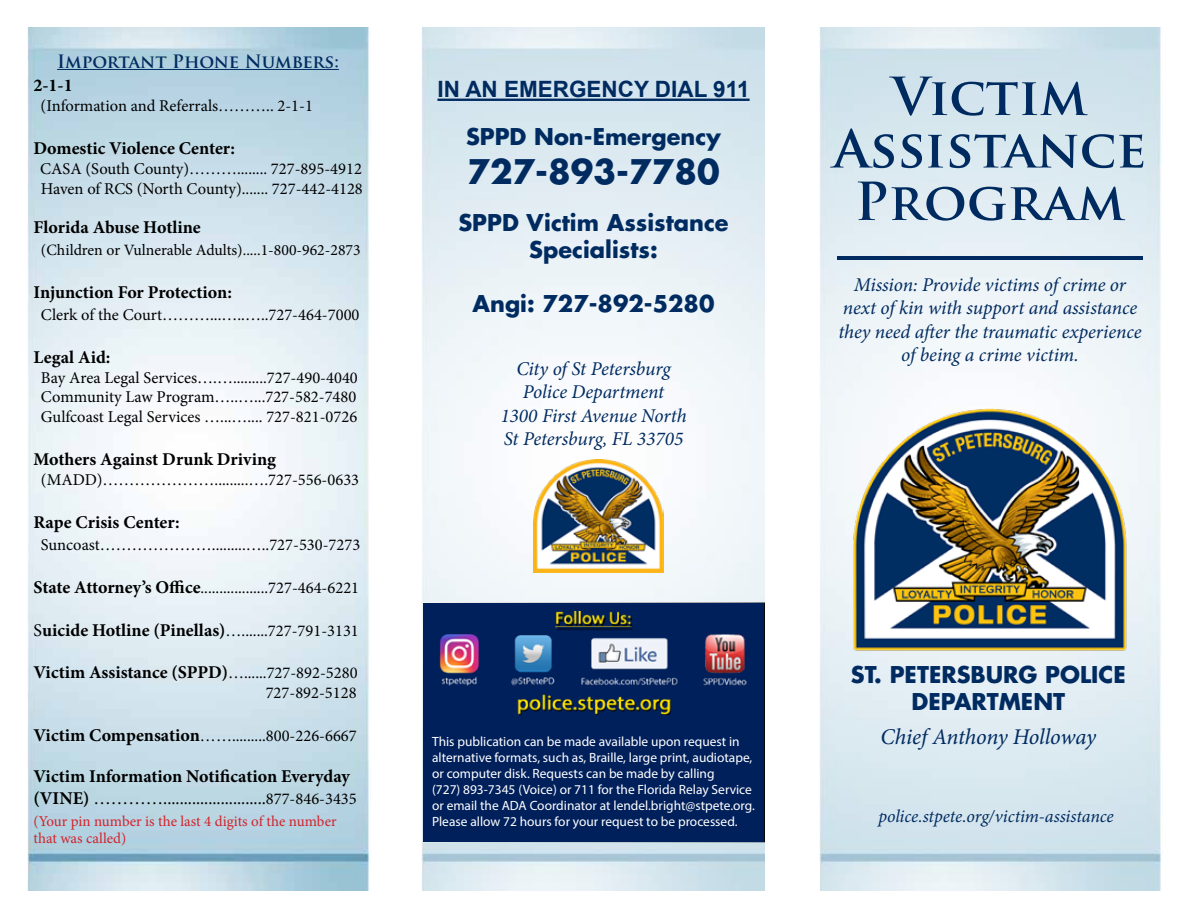
<style>
.page{position:relative;width:1188px;height:918px;background:#fff}
.page>*{position:absolute;margin:0;border:0;box-sizing:border-box;transform-origin:0 0}
.t1{font:700 51px/52.5px "Trajan Pro";color:#002b60;text-align:center}
.t2{font:700 33px "Futura Std";color:#002b60}
.t3{font:700 22.5px "Futura Std";color:#002b60}
.t4{font:italic 22.5px "Minion Pro";letter-spacing:-.01em;color:#002b60}
.t5{font:700 22.5px "Arial";color:#002b60}
.t6{font:italic 19.5px/23.4px "Minion Pro";letter-spacing:-.005em;color:#002b60;text-align:center}
.t7{font:700 18px/21.6px "Minion Pro";color:#000}
.t8{font:italic 18px "Minion Pro";letter-spacing:-.005em;color:#002b60}
.t9{font:700 18px "Trajan Pro";letter-spacing:-.005em;color:#002b60}
.t10{font:16.5px "Minion Pro";color:#000}
.t11{font:15.75px "Minion Pro";color:#000}
.t12{font:15px/16.5px "Minion Pro";color:#d2232a}
.ADA_stuff{font:13.35px/16px "Myriad Pro";color:#fff}
.s1{font-weight:700;font-size:18px}
.s2{font-weight:400}
.s3{font-weight:400;font-size:16.5px}
</style>
<div class="page">
<img style="left:422px;top:27px;width:343px;height:864px">
<img style="left:27px;top:27px;width:344px;height:864px">
<img style="left:847px;top:406px;width:282px;height:248px">
<hr style="left:837px;top:256px;width:306px;height:4px;background:#002b60">
<hr style="left:437px;top:99px;width:313px;height:2px;background:#002b60">
<hr style="left:57px;top:69px;width:282px;height:1px;background:#002b60">
<img style="left:533px;top:459px;width:130px;height:113px">
<div style="left:423px;top:603px;width:342px;height:239px;background:#00205c"></div>
<img style="left:439px;top:611px;width:308px;height:104px">
<p class="t9" style="left:57px;top:50px;width:283px">Important Phone Numbers:</p>
<p class="t7" style="left:33px;top:74px;width:41px">2-1-1</p>
<p class="t10" style="left:41px;top:95px;width:274px">(Information and Referrals……….. 2-1-1</p>
<p class="t7" style="left:33px;top:137px;width:203px">Domestic Violence Center:</p>
<p class="t10" style="left:40px;top:158px;width:323px">CASA (South County)………........ 727-895-4912</p>
<p class="t10" style="left:41px;top:177px;width:323px">Haven of RCS (North County)....... 727-442-4128</p>
<p class="t7" style="left:33px;top:217px;width:169px">Florida Abuse Hotline</p>
<p class="t11" style="left:41px;top:239px;width:321px">(Children or Vulnerable Adults).....1-800-962-2873</p>
<p class="t7" style="left:33px;top:281px;width:200px">Injunction For Protection:</p>
<p class="t10" style="left:41px;top:303px;width:320px">Clerk of the Court………...…..…..727-464-7000</p>
<p class="t7" style="left:33px;top:346px;width:79px">Legal Aid:</p>
<p class="t10" style="left:41px;top:366px;width:318px">Bay Area Legal Services….….........727-490-4040</p>
<p class="t10" style="left:41px;top:386px;width:317px">Community Law Program…..…...727-582-7480</p>
<p class="t10" style="left:41px;top:406px;width:318px">Gulfcoast Legal Services …...….... 727-821-0726</p>
<p class="t7" style="left:33px;top:449px;width:244px">Mothers Against Drunk Driving</p>
<p class="t10" style="left:41px;top:469px;width:320px">(MADD)………………….........….727-556-0633</p>
<p class="t7" style="left:33px;top:512px;width:148px">Rape Crisis Center:</p>
<p class="t10" style="left:41px;top:534px;width:321px">Suncoast………………….........…..727-530-7273</p>
<p class="t10" style="left:33px;top:577px;width:327px"><span class="s1">State Attorney’s Office</span>..................727-464-6221</p>
<p class="t7" style="left:33px;top:620px;width:327px"><span class="s2">S</span>uicide Hotline (Pinellas)<span class="s3">….......727-791-3131</span></p>
<p class="t7" style="left:33px;top:661px;width:326px">Victim Assistance (SPPD)<span class="s3">…......727-892-5280</span></p>
<p class="t10" style="left:266px;top:681px;width:92px">727-892-5128</p>
<p class="t10" style="left:33px;top:725px;width:325px"><span class="s1">Victim Compensation</span>…….........800-226-6667</p>
<p class="t7" style="left:33px;top:766px;width:325px">Victim Information Notification Everyday (VINE) <span class="s2">………….........................</span><span class="s3">877-846-3435</span></p>
<p class="t12" style="left:33px;top:813px;width:305px">(Your pin number is the last 4 digits of the number that was called)</p>
<p class="t5" style="left:437px;top:74px;width:314px">IN AN EMERGENCY DIAL 911</p>
<p class="t3" style="left:466px;top:121px;width:257px">SPPD Non-Emergency</p>
<p class="t2" style="left:467px;top:150px;width:254px">727-893-7780</p>
<p class="t3" style="left:458px;top:208px;width:272px">SPPD Victim Assistance</p>
<p class="t3" style="left:529px;top:235px;width:130px">Specialists:</p>
<p class="t3" style="left:473px;top:289px;width:243px">Angi: 727-892-5280</p>
<p class="t6" style="left:516px;top:357px;width:156px">City of St Petersburg</p>
<p class="t6" style="left:523px;top:380px;width:143px">Police Department</p>
<p class="t6" style="left:500px;top:404px;width:188px">1300 First Avenue North</p>
<p class="t6" style="left:504px;top:427px;width:181px">St Petersburg, FL 33705</p>
<p class="ADA_stuff" style="left:432px;top:733px;width:322px">This publication can be made available upon request in alternative formats, such as, Braille, large print, audiotape, or computer disk. Requests can be made by calling</p>
<p class="ADA_stuff" style="left:432px;top:782px;width:324px">(727) 893-7345 (Voice) or 711 for the Florida Relay Service or email the ADA Coordinator at lendel.bright@stpete.org.<br>Please allow 72 hours for your request to be processed.</p>
<p class="t1" style="left:892px;top:71px;width:197px">Victim</p>
<p class="t1" style="left:833px;top:123px;width:314px">Assistance<br>Program</p>
<p class="t6" style="left:838px;top:273px;width:305px">Mission: Provide victims of crime or next of kin with support and assistance they need after the traumatic experience of being a crime victim.</p>
<p class="t3" style="left:851px;top:659px;width:276px">ST. PETERSBURG POLICE</p>
<p class="t3" style="left:912px;top:686px;width:155px">DEPARTMENT</p>
<p class="t4" style="left:881px;top:722px;width:217px">Chief Anthony Holloway</p>
<p class="t8" style="left:878px;top:804px;width:237px">police.stpete.org/victim-assistance</p>
</div>
